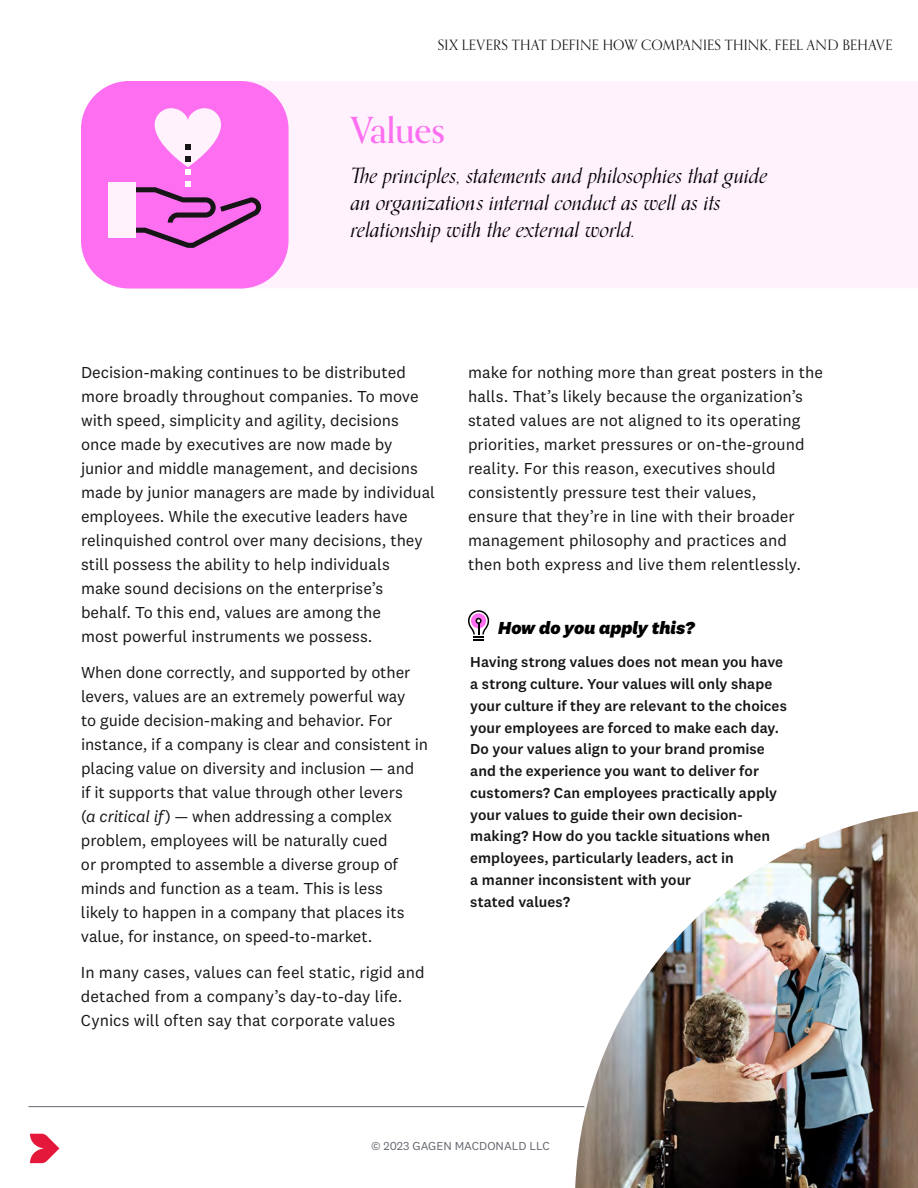
<style>
.page{position:relative;width:918px;height:1188px;background:#fff}
.page>*{position:absolute;margin:0;border:0;box-sizing:border-box;transform-origin:0 0}
.t1{font:500 36px "Orpheus Pro";letter-spacing:-.005em;color:#fd6ef1}
.t2{font:italic 21px/27px "Orpheus Pro";letter-spacing:.005em;color:#000}
.t3{font:italic 800 18px "National 2";color:#000}
.t4{font:16.5px/24px "National 2";color:#161617}
.t5{font:500 15px/21.8px "National 2";letter-spacing:.005em;color:#161617}
.t6{font:14.25px "Orpheus Pro";letter-spacing:.015em;color:#161617}
.t7{font:13.5px "National 2";color:#63666f}
.t8{font:12px "National 2";color:#63666f}
.s1{font-style:italic}
</style>
<div class="page">
<svg style="left:30px;top:1134px;width:29px;height:29px"></svg>
<div style="left:248px;top:81px;width:670px;height:207px;background:#fff2fd"></div>
<svg style="left:468px;top:610px;width:21px;height:30px"></svg>
<div style="left:81px;top:81px;width:208px;height:208px;background:#fd6ef1;border-radius:48px"></div>
<svg style="left:136px;top:182px;width:125px;height:66px"></svg>
<svg style="left:155px;top:108px;width:66px;height:66px"></svg>
<div style="left:108px;top:182px;width:28px;height:56px;background:#fff2fd"></div>
<img style="left:575px;top:811px;width:343px;height:377px">
<hr style="left:28px;top:1106px;width:556px;height:1px;background:#63666f">
<p class="t6" style="left:438px;top:36px;width:456px">SIX LEVERS THAT DEFINE HOW COMPANIES THINK, FEEL AND BEHAVE</p>
<h1 class="t1" style="left:351px;top:108px;width:96px">Values</h1>
<p class="t2" style="left:351px;top:163px;width:418px">The principles, statements and philosophies that guide an organizations internal conduct as well as its relationship with the external world.</p>
<p class="t4" style="left:81px;top:360px;width:356px">Decision-making continues to be distributed more broadly throughout companies. To move with speed, simplicity and agility, decisions once made by executives are now made by junior and middle management, and decisions made by junior managers are made by individual employees. While the executive leaders have relinquished control over many decisions, they still possess the ability to help individuals<br>make sound decisions on the enterprise’s behalf. To this end, values are among the<br>most powerful instruments we possess.</p>
<p class="t4" style="left:81px;top:660px;width:349px">When done correctly, and supported by other levers, values are an extremely powerful way<br>to guide decision-making and behavior. For instance, if a company is clear and consistent in placing value on diversity and inclusion — and if it supports that value through other levers<br>(<span class="s1">a critical if</span>) — when addressing a complex problem, employees will be naturally cued<br>or prompted to assemble a diverse group of minds and function as a team. This is less<br>likely to happen in a company that places its value, for instance, on speed-to-market.</p>
<p class="t4" style="left:81px;top:960px;width:345px">In many cases, values can feel static, rigid and detached from a company’s day-to-day life.<br>Cynics will often say that corporate values</p>
<p class="t4" style="left:468px;top:360px;width:357px">make for nothing more than great posters in the halls. That’s likely because the organization’s stated values are not aligned to its operating priorities, market pressures or on-the-ground reality. For this reason, executives should consistently pressure test their values,<br>ensure that they’re in line with their broader management philosophy and practices and then both express and live them relentlessly.</p>
<p class="t3" style="left:498px;top:617px;width:198px">How do you apply this?</p>
<p class="t5" style="left:470px;top:651px;width:318px">Having strong values does not mean you have a strong culture. Your values will only shape your culture if they are relevant to the choices your employees are forced to make each day.<br>Do your values align to your brand promise and the experience you want to deliver for customers? Can employees practically apply your values to guide their own decision&shy;making? How do you tackle situations when employees, particularly leaders, act in<br>a manner inconsistent with your<br>stated values?</p>
<p class="t8" style="left:371px;top:1138px;width:180px">© 2023 GAGEN MACDONALD LLC</p>
<p class="t7" style="left:881px;top:1134px;width:9px">8</p>
</div>
